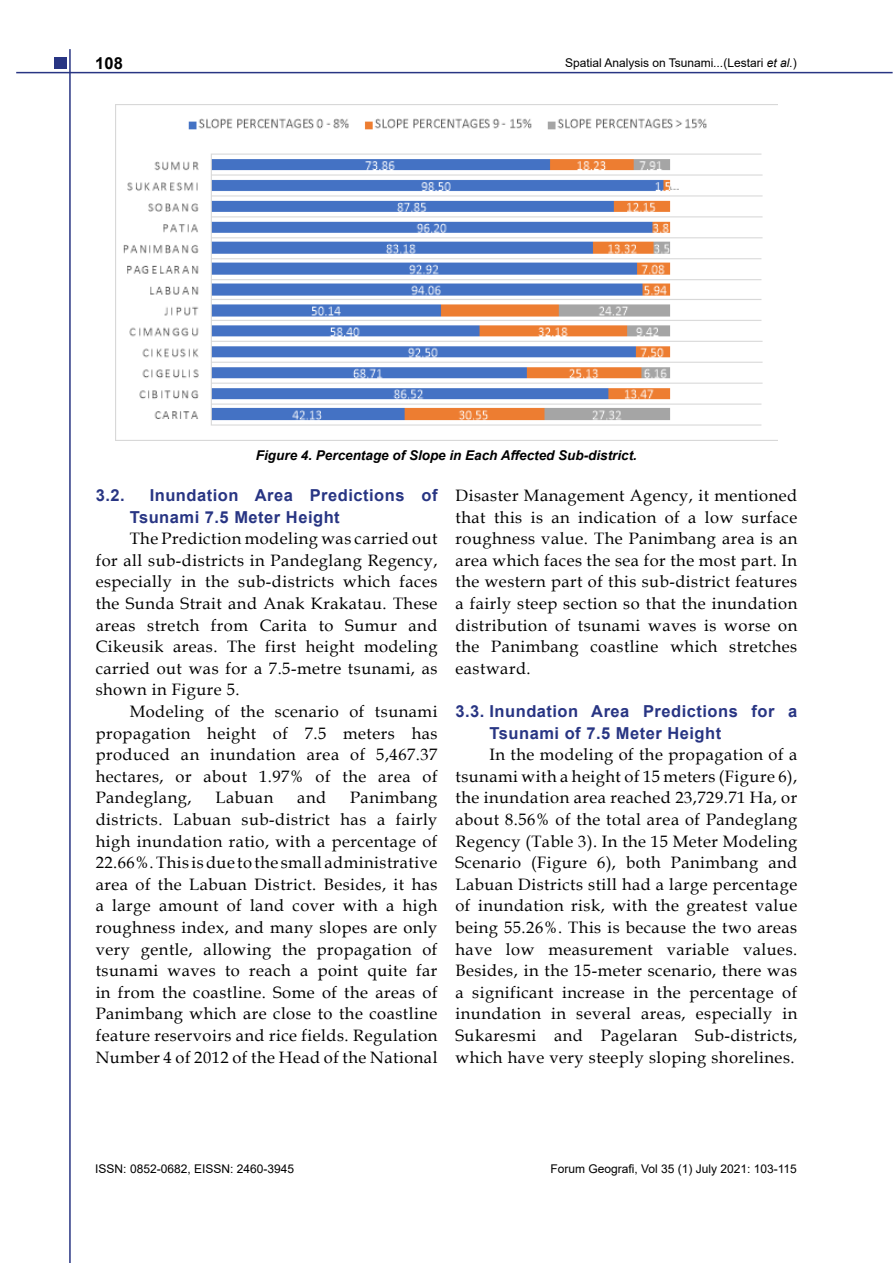
<style>
.page{position:relative;width:893px;height:1263px;background:#fff}
.page>*{position:absolute;margin:0;border:0;box-sizing:border-box;transform-origin:0 0}
.t1{font:16.5px/21.6px "Book Antiqua";letter-spacing:.03em;color:#000;text-align:justify}
.t2{font:700 16.5px/21.6px "Arial";letter-spacing:.03em;color:#283583}
.t3{font:700 16.5px "Arial";color:#000}
.t4{font:italic 700 13.5px "Arial";color:#000}
.t5{font:12px "Arial";color:#000}
.s1{font-style:italic}
</style>
<div class="page">
<hr style="left:69px;top:49px;width:2px;height:1214px;background:#283583">
<hr style="left:16px;top:72px;width:877px;height:1px;background:#283583">
<div style="left:54px;top:57px;width:12px;height:12px;background:#283583"></div>
<img style="left:116px;top:104px;width:661px;height:336px">
<p class="t3" style="left:95px;top:57px;width:29px">108</p>
<p class="t5" style="left:565px;top:55px;width:233px">Spatial Analysis on Tsunami<span class="s1">...</span>(Lestari <span class="s1">et al.</span>)</p>
<p class="t4" style="left:256px;top:447px;width:383px">Figure 4. Percentage of Slope in Each Affected Sub-district.</p>
<p class="t2" style="left:96px;top:486px;width:31px">3.2.</p>
<p class="t2" style="left:130px;top:486px;width:309px;text-indent:20px">Inundation Area Predictions of<br>Tsunami 7.5 Meter Height</p>
<p class="t1" style="left:96px;top:530px;width:343px;text-indent:34px">The Prediction modeling was carried out for all sub-districts in Pandeglang Regency, especially in the sub-districts which faces the Sunda Strait and Anak Krakatau. These areas stretch from Carita to Sumur and Cikeusik areas. The first height modeling carried out was for a 7.5-metre tsunami, as shown in Figure 5.</p>
<p class="t1" style="left:96px;top:703px;width:343px;text-indent:34px">Modeling of the scenario of tsunami propagation height of 7.5 meters has produced an inundation area of 5,467.37 hectares, or about 1.97% of the area of Pandeglang,</p>
<p class="t1" style="left:216px;top:789px;width:59px">Labuan</p>
<p class="t1" style="left:297px;top:789px;width:30px">and</p>
<p class="t1" style="left:96px;top:789px;width:343px;text-indent:254px">Panimbang districts. Labuan sub-district has a fairly high inundation ratio, with a percentage of 22.66%. This is due to the small administrative area of the Labuan District. Besides, it has a large amount of land cover with a high roughness index, and many slopes are only very gentle, allowing the propagation of tsunami waves to reach a point quite far in from the coastline. Some of the areas of Panimbang which are close to the coastline feature reservoirs and rice fields. Regulation Number 4 of 2012 of the Head of the National</p>
<p class="t1" style="left:455px;top:486px;width:343px">Disaster Management Agency, it mentioned that this is an indication of a low surface roughness value. The Panimbang area is an area which faces the sea for the most part. In the western part of this sub-district features a fairly steep section so that the inundation distribution of tsunami waves is worse on the Panimbang coastline which stretches eastward.</p>
<p class="t2" style="left:489px;top:702px;width:309px;text-indent:-34px">3.3. Inundation Area Predictions for a<br>Tsunami of 7.5 Meter Height</p>
<p class="t1" style="left:455px;top:746px;width:343px;text-indent:34px">In the modeling of the propagation of a tsunami with a height of 15 meters (Figure 6), the inundation area reached 23,729.71 Ha, or about 8.56% of the total area of Pandeglang Regency (Table 3). In the 15 Meter Modeling Scenario (Figure 6), both Panimbang and Labuan Districts still had a large percentage of inundation risk, with the greatest value being 55.26%. This is because the two areas have low measurement variable values.<br>Besides, in the 15-meter scenario, there was a significant increase in the percentage of inundation in several areas, especially in Sukaresmi and Pagelaran Sub-districts, which have very steeply sloping shorelines.</p>
<p class="t5" style="left:95px;top:1164px;width:200px">ISSN: 0852-0682, EISSN: 2460-3945</p>
<p class="t5" style="left:550px;top:1160px;width:248px">Forum Geografi, Vol 35 (1) July 2021: 103-115</p>
</div>
